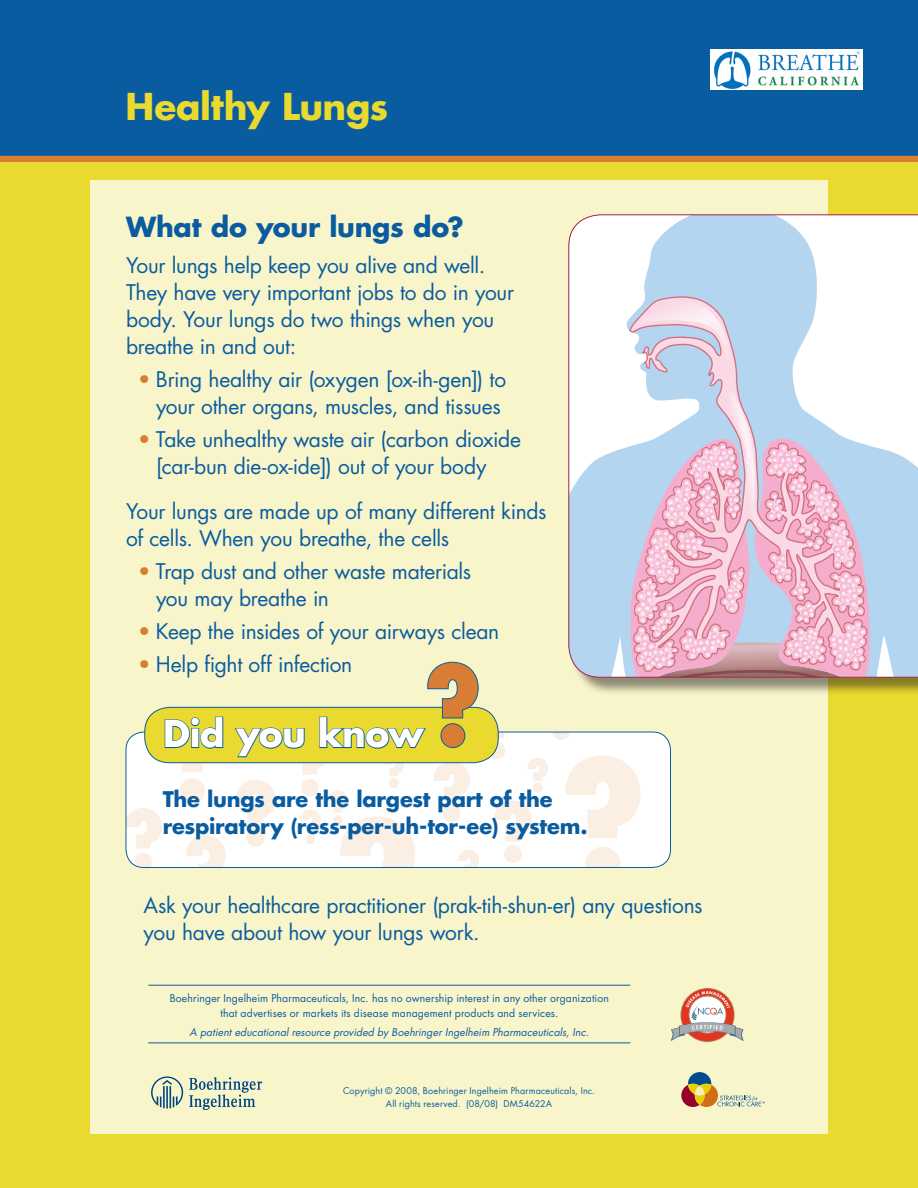
<style>
.page{position:relative;width:918px;height:1188px;background:#fff}
.page>*{position:absolute;margin:0;border:0;box-sizing:border-box;transform-origin:0 0}
.t1{font:700 36px "Futura Std";letter-spacing:-.01em;color:#ead92e}
.dyk_header{font:700 36px "Futura Std";letter-spacing:-.015em;color:#fff}
.subhead{font:700 27px "Futura Std";letter-spacing:-.01em;color:#095ca0}
.body{font:21px/27px "Futura Std";letter-spacing:-.015em;color:#095ca0}
.new_bullet{font:21px/27px "Futura Std";letter-spacing:-.015em;color:#095ca0}
.dyk_copy{font:700 21px/27px "Futura Std";letter-spacing:-.01em;color:#095ca0}
.sign_off_copy{font:10.5px/15px "Futura Std";letter-spacing:.01em;color:#095ca0;text-align:center}
.sign_off_copy_ital{font:italic 10.5px "Futura Std";letter-spacing:.005em;color:#095ca0}
.copyright{font:9px "Futura Std";letter-spacing:.015em;color:#095ca0}
.s1{color:#d97d35}
</style>
<div class="page">
<div style="left:0;top:0;width:918px;height:162px;background:#095ca0"></div>
<div style="left:0;top:156px;width:918px;height:7px;background:#d97d35"></div>
<div style="left:0;top:162px;width:918px;height:1026px;background:#ead92e"></div>
<div style="left:90px;top:180px;width:738px;height:954px;background:#f9f5ca"></div>
<div style="left:145px;top:707px;width:353px;height:56px;background:#ead92e;border-radius:25px"></div>
<svg style="left:126px;top:716px;width:100px;height:151px"></svg>
<svg style="left:233px;top:661px;width:638px;height:206px"></svg>
<svg style="left:568px;top:214px;width:350px;height:464px;background:#dad2e3"></svg>
<svg style="left:151px;top:1076px;width:32px;height:33px"></svg>
<svg style="left:189px;top:1077px;width:73px;height:33px"></svg>
<svg style="left:681px;top:1072px;width:84px;height:35px"></svg>
<img style="left:710px;top:50px;width:153px;height:40px">
<svg style="left:671px;top:991px;width:73px;height:50px"></svg>
<hr style="left:148px;top:985px;width:482px;height:1px;background:#095ca0">
<hr style="left:148px;top:1042px;width:482px;height:1px;background:#095ca0">
<p class="t1" style="left:126px;top:83px;width:264px">Healthy Lungs</p>
<p class="subhead" style="left:126px;top:208px;width:339px">What do your lungs do?</p>
<p class="body" style="left:126px;top:252px;width:390px">Your lungs help keep you alive and well.<br>They have very important jobs to do in your body. Your lungs do two things when you breathe in and out:</p>
<p class="new_bullet" style="left:138px;top:366px;width:370px;text-align:right"><span class="s1">•</span> Bring healthy air (oxygen [ox-ih-gen]) to your other organs, muscles, and tissues</p>
<p class="new_bullet" style="left:156px;top:426px;width:367px;text-indent:-18px"><span class="s1">•</span> Take unhealthy waste air (carbon dioxide [car-bun die-ox-ide]) out of your body</p>
<p class="body" style="left:126px;top:498px;width:422px">Your lungs are made up of many different kinds of cells. When you breathe, the cells</p>
<p class="new_bullet" style="left:156px;top:558px;width:317px;text-indent:-18px"><span class="s1">•</span> Trap dust and other waste materials you may breathe in</p>
<p class="new_bullet" style="left:138px;top:618px;width:363px"><span class="s1">•</span> Keep the insides of your airways clean</p>
<p class="new_bullet" style="left:138px;top:651px;width:216px"><span class="s1">•</span> Help fight off infection</p>
<p class="dyk_header" style="left:163px;top:710px;width:262px">Did you know</p>
<p class="dyk_copy" style="left:163px;top:785px;width:426px">The lungs are the largest part of the respiratory (ress-per-uh-tor-ee) system.</p>
<p class="body" style="left:144px;top:892px;width:561px">Ask your healthcare practitioner (prak-tih-shun-er) any questions you have about how your lungs work.</p>
<p class="sign_off_copy" style="left:170px;top:990px;width:441px">Boehringer Ingelheim Pharmaceuticals, Inc. has no ownership interest in any other organization that advertises or markets its disease management products and services.</p>
<p class="sign_off_copy_ital" style="left:190px;top:1025px;width:401px">A patient educational resource provided by Boehringer Ingelheim Pharmaceuticals, Inc.</p>
<p class="copyright" style="left:343px;top:1085px;width:253px">Copyright © 2008, Boehringer Ingelheim Pharmaceuticals, Inc.</p>
<p class="copyright" style="left:386px;top:1098px;width:168px">All rights reserved. (08/08) DM54622A</p>
</div>
